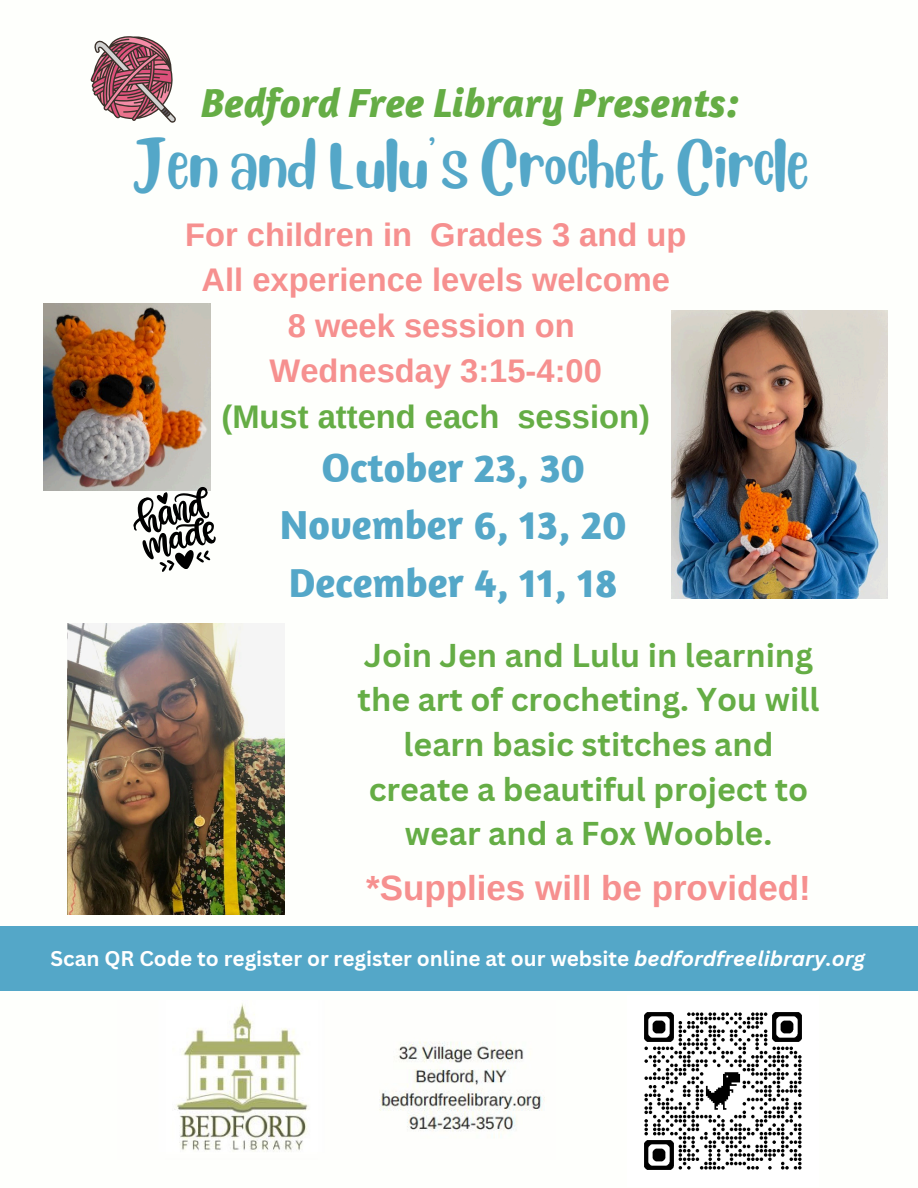
<style>
.page{position:relative;width:918px;height:1188px;background:#fff}
.page>*{position:absolute;margin:0;border:0;box-sizing:border-box;transform-origin:0 0}
.t1{font:47.85px "Blueberry";color:#54a7c8}
.t2{font:italic 700 41.55px "Amaranth";color:#65ad45}
.t3{font:700 41.4px/57.2px "Amaranth";color:#54a7c8;text-align:center}
.t4{font:700 34.95px "Arimo";color:#f6908f}
.t5{font:700 32.7px/45.6px "Arimo";color:#f6908f;text-align:center}
.t6{font:700 32.1px/44.7px "Canva Sans";color:#65ad45;text-align:center}
.t7{font:700 20.7px "Canva Sans";color:#fff}
.s1{color:#65ad45}
.s2{font-style:italic}
</style>
<div class="page">
<img style="left:174px;top:1003px;width:371px;height:149px">
<div style="left:0;top:927px;width:918px;height:64px;background:#54a7c8"></div>
<img style="left:644px;top:1012px;width:158px;height:158px">
<img style="left:672px;top:310px;width:216px;height:288px">
<img style="left:67px;top:624px;width:217px;height:290px">
<img style="left:43px;top:304px;width:168px;height:186px">
<svg style="left:127px;top:482px;width:89px;height:90px"></svg>
<svg style="left:90px;top:36px;width:86px;height:87px"></svg>
<p class="t2" style="left:201px;top:78px;width:541px">Bedford Free Library Presents:</p>
<p class="t1" style="left:133px;top:131px;width:678px">Jen and Lulu’s Crochet Circle</p>
<p class="t5" style="left:185px;top:211px;width:503px">For children in Grades 3 and up<br>All experience levels welcome<br>8 week session on<br>Wednesday 3:15-4:00<br><span class="s1">(Must attend each session)</span></p>
<h3 class="t3" style="left:280px;top:438px;width:348px">October 23, 30<br>November 6, 13, 20<br>December 4, 11, 18</h3>
<p class="t6" style="left:358px;top:632px;width:463px">Join Jen and Lulu in learning the art of crocheting. You will learn basic stitches and create a beautiful project to wear and a Fox Wooble.</p>
<h1 class="t4" style="left:366px;top:869px;width:446px">*Supplies will be provided!</h1>
<h3 class="t7" style="left:51px;top:944px;width:816px">Scan QR Code to register or register online at our website <span class="s2">bedfordfreelibrary.org</span></h3>
</div>
